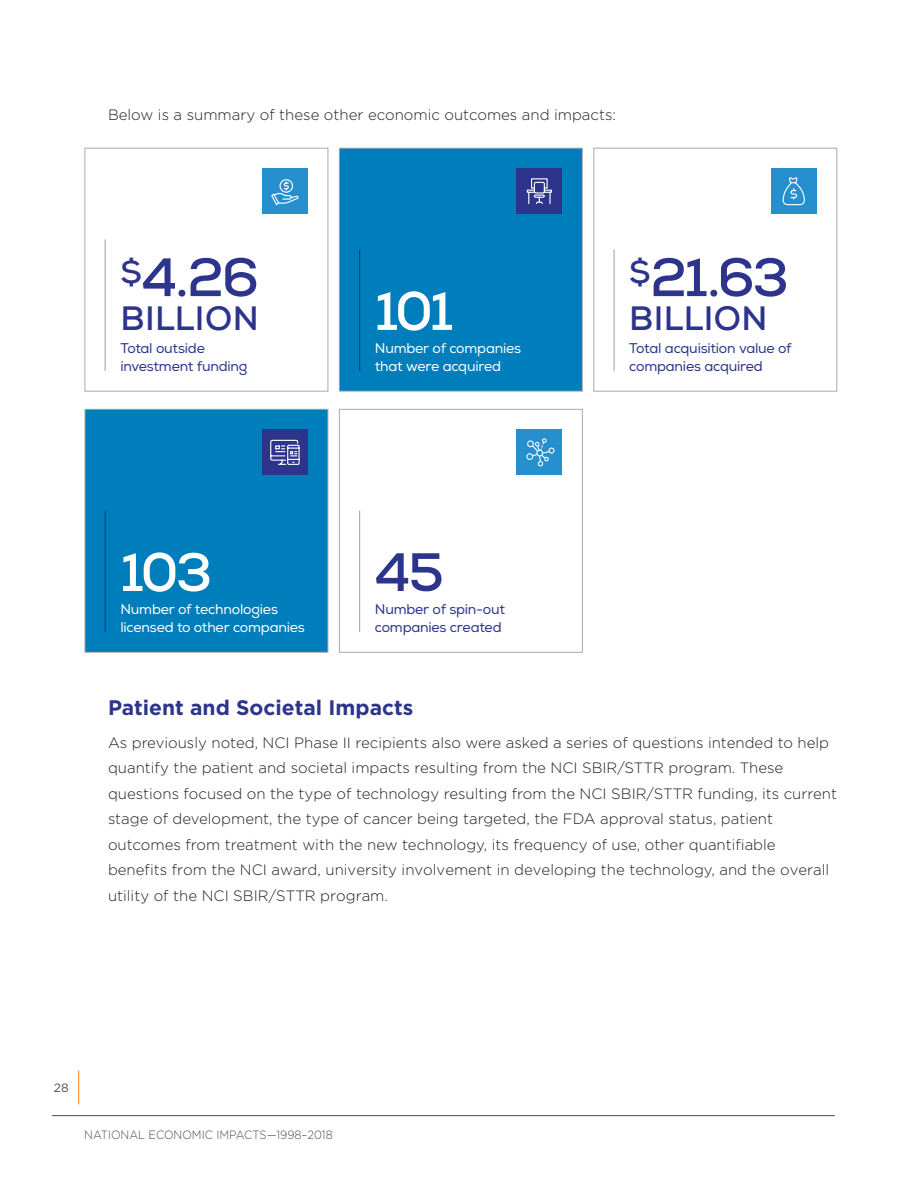
<style>
.page{position:relative;width:918px;height:1188px;background:#fff}
.page>*{position:absolute;margin:0;border:0;box-sizing:border-box;transform-origin:0 0}
.t1{font:700 54px "Nexa";letter-spacing:-.04em;color:#2c348b}
.t2{font:700 54px "Nexa";letter-spacing:-.06em;color:#fff}
.t3{font:700 33.75px "Nexa";letter-spacing:.01em;color:#2c348b}
.Body{font:700 21px "Gotham";color:#2c348b}
.Body-2{font:300 15px/25.5px "Gotham";color:#231f20}
.t4{font:14.1px/18px "Nexa";letter-spacing:-.015em;color:#2c348b}
.t5{font:14.1px/18px "Nexa";letter-spacing:-.015em;color:#fff}
.t6{font:300 12px "Gotham";color:#4b4c4d;scale:.93 1}
.t7{font:12px "Gotham";color:#4b4c4d}
</style>
<div class="page">
<hr style="left:52px;top:1115px;width:783px;height:1px;background:#4b4c4d">
<hr style="left:78px;top:1071px;width:1px;height:33px;background:#f58322">
<div style="left:262px;top:168px;width:46px;height:46px;background:#2690cf"></div>
<svg style="left:271px;top:179px;width:28px;height:27px"></svg>
<hr style="left:105px;top:239px;width:1px;height:132px;background:#a8a9ad">
<div style="left:85px;top:148px;width:243px;height:243px;border:1px solid #a8a9ad"></div>
<div style="left:85px;top:409px;width:243px;height:243px;background:#007ebb"></div>
<div style="left:262px;top:430px;width:46px;height:45px;background:#2c348b"></div>
<svg style="left:270px;top:439px;width:30px;height:26px"></svg>
<hr style="left:105px;top:511px;width:1px;height:121px;background:#2c348b">
<div style="left:85px;top:409px;width:243px;height:244px;border:1px solid #a8a9ad"></div>
<div style="left:517px;top:430px;width:45px;height:45px;background:#2690cf"></div>
<svg style="left:526px;top:438px;width:29px;height:28px"></svg>
<hr style="left:359px;top:511px;width:1px;height:121px;background:#a8a9ad">
<div style="left:339px;top:409px;width:244px;height:244px;border:1px solid #a8a9ad"></div>
<div style="left:339px;top:148px;width:243px;height:243px;background:#007ebb"></div>
<div style="left:517px;top:168px;width:45px;height:46px;background:#2c348b"></div>
<svg style="left:526px;top:178px;width:26px;height:26px"></svg>
<hr style="left:359px;top:249px;width:1px;height:122px;background:#2c348b">
<div style="left:339px;top:148px;width:244px;height:243px;border:1px solid #a8a9ad"></div>
<div style="left:771px;top:168px;width:46px;height:46px;background:#2690cf"></div>
<svg style="left:782px;top:177px;width:23px;height:29px"></svg>
<hr style="left:614px;top:249px;width:1px;height:122px;background:#a8a9ad">
<div style="left:594px;top:148px;width:243px;height:243px;border:1px solid #a8a9ad"></div>
<p class="Body-2" style="left:108px;top:102px;width:510px">Below is a summary of these other economic outcomes and impacts:</p>
<p class="t1" style="left:120px;top:243px;width:140px"><sup>$</sup>4.26</p>
<p class="t3" style="left:120px;top:297px;width:140px">BILLION</p>
<p class="t4" style="left:120px;top:339px;width:129px">Total outside investment funding</p>
<p class="t2" style="left:375px;top:277px;width:80px">101</p>
<p class="t5" style="left:375px;top:339px;width:148px">Number of companies that were acquired</p>
<p class="t1" style="left:629px;top:243px;width:161px"><sup>$</sup>21.63</p>
<p class="t3" style="left:629px;top:297px;width:140px">BILLION</p>
<p class="t4" style="left:629px;top:339px;width:164px">Total acquisition value of companies acquired</p>
<p class="t2" style="left:120px;top:538px;width:93px">103</p>
<p class="t5" style="left:120px;top:601px;width:186px">Number of technologies licensed to other companies</p>
<p class="t1" style="left:375px;top:538px;width:71px">45</p>
<p class="t4" style="left:375px;top:601px;width:132px">Number of spin-out companies created</p>
<p class="Body" style="left:108px;top:694px;width:307px">Patient and Societal Impacts</p>
<p class="Body-2" style="left:108px;top:729px;width:731px">As previously noted, NCI Phase II recipients also were asked a series of questions intended to help quantify the patient and societal impacts resulting from the NCI SBIR/STTR program. These questions focused on the type of technology resulting from the NCI SBIR/STTR funding, its current stage of development, the type of cancer being targeted, the FDA approval status, patient outcomes from treatment with the new technology, its frequency of use, other quantifiable benefits from the NCI award, university involvement in developing the technology, and the overall utility of the NCI SBIR/STTR program.</p>
<p class="t7" style="left:54px;top:1080px;width:16px">28</p>
<p class="t6" style="left:84px;top:1127px;width:269px">NATIONAL ECONOMIC IMPACTS—1998–2018</p>
</div>
